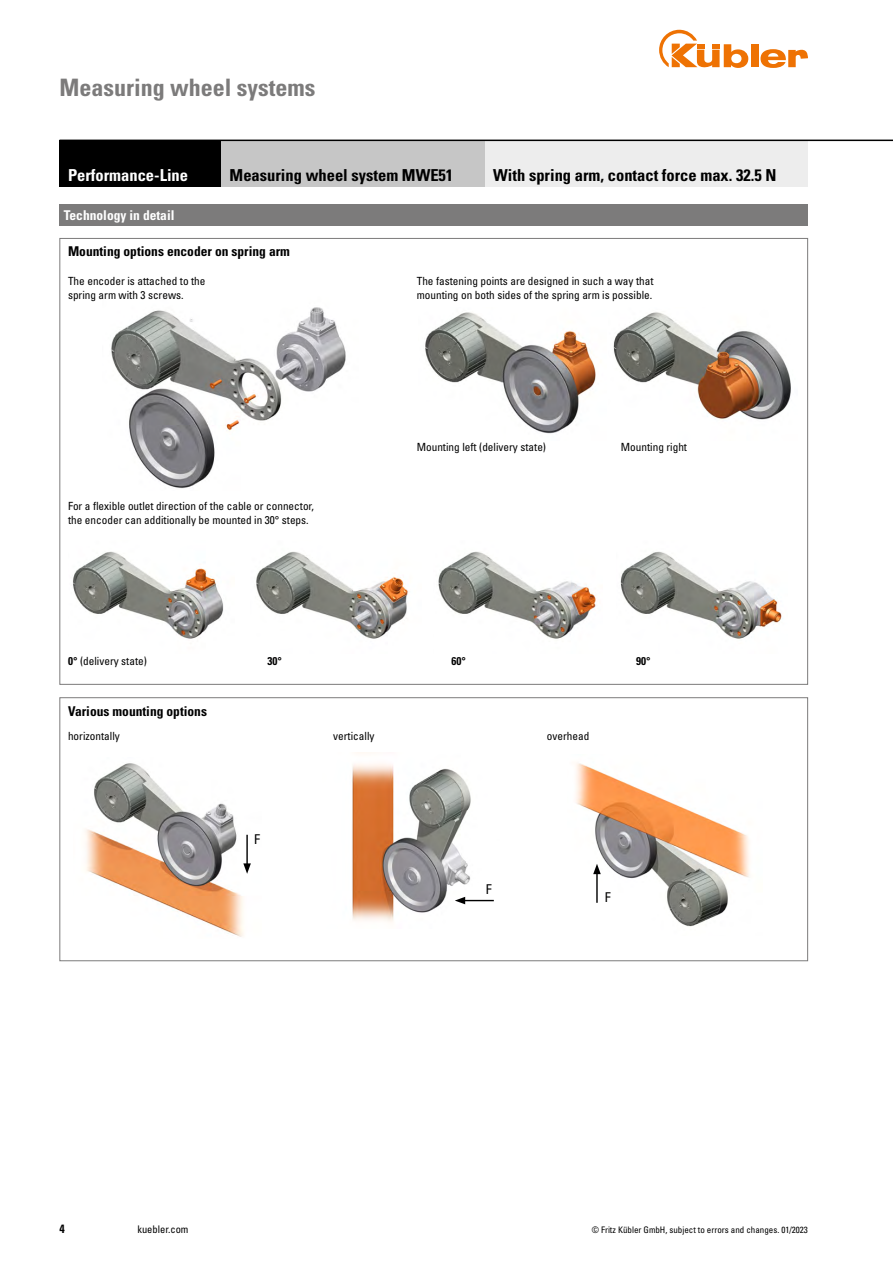
<style>
.page{position:relative;width:893px;height:1263px;background:#fff}
.page>*{position:absolute;margin:0;border:0;box-sizing:border-box;transform-origin:0 0}
.Kapitel{font:700 condensed 24px "Univers";color:#7c7b7b}
.t1{font:700 condensed 16.5px "Univers";color:#000}
.Head_weiß{font:700 condensed 16.5px "Univers";color:#fff}
.t2{font:700 condensed 13.5px "Univers LT Std";color:#000}
.Bestellschlüssel{font:700 condensed 13.5px "Univers LT Std";color:#fff}
.t3{font:condensed 13.5px "Univers LT Std";color:#000}
.t4{font:700 condensed 12px "Univers";color:#000}
.t5{font:condensed 11.25px/14.2px "Univers LT Std";color:#000}
.t6{font:700 condensed 11.25px "Univers LT Std";color:#000}
.t7{font:condensed 10.5px "Univers LT Std";color:#000}
.t8{font:condensed 9px "Univers LT Std";color:#000}
.s1{font-weight:700}
</style>
<div class="page">
<div style="left:751px;top:44px;width:7px;height:23px;background:#ee7203"></div>
<svg style="left:760px;top:49px;width:48px;height:19px"></svg>
<svg style="left:659px;top:30px;width:89px;height:38px"></svg>
<img style="left:73px;top:551px;width:151px;height:88px">
<img style="left:256px;top:551px;width:153px;height:88px">
<img style="left:438px;top:551px;width:158px;height:88px">
<img style="left:620px;top:551px;width:163px;height:88px">
<img style="left:85px;top:763px;width:163px;height:174px">
<img style="left:352px;top:764px;width:142px;height:158px">
<img style="left:576px;top:763px;width:173px;height:164px">
<hr style="left:246px;top:835px;width:2px;height:31px;background:#000">
<svg style="left:243px;top:863px;width:8px;height:11px"></svg>
<hr style="left:463px;top:900px;width:31px;height:1px;background:#000">
<svg style="left:455px;top:897px;width:10px;height:7px"></svg>
<hr style="left:596px;top:872px;width:2px;height:31px;background:#000">
<svg style="left:593px;top:864px;width:8px;height:10px"></svg>
<img style="left:111px;top:307px;width:235px;height:182px">
<img style="left:425px;top:312px;width:171px;height:122px">
<img style="left:613px;top:312px;width:178px;height:108px">
<div style="left:60px;top:697px;width:748px;height:264px;border:1px solid #7c7b7b"></div>
<div style="left:60px;top:204px;width:748px;height:21px;background:#7c7b7b"></div>
<div style="left:485px;top:140px;width:323px;height:47px;background:#ededed"></div>
<div style="left:221px;top:140px;width:264px;height:47px;background:#c6c6c6"></div>
<div style="left:60px;top:140px;width:161px;height:47px;background:#000"></div>
<hr style="left:60px;top:140px;width:833px;height:1px;background:#000">
<p class="Kapitel" style="left:60px;top:72px;width:257px">Measuring wheel systems</p>
<p class="Head_weiß" style="left:68px;top:165px;width:122px">Performance-Line</p>
<p class="t1" style="left:230px;top:165px;width:225px">Measuring wheel system MWE51</p>
<p class="t1" style="left:493px;top:165px;width:285px">With spring arm, contact force max. 32.5 N</p>
<p class="Bestellschlüssel" style="left:64px;top:207px;width:112px">Technology in detail</p>
<p class="t2" style="left:68px;top:243px;width:223px">Mounting options encoder on spring arm</p>
<p class="t5" style="left:68px;top:273px;width:139px">The encoder is attached to the</p>
<p class="t5" style="left:68px;top:287px;width:117px">spring arm with 3 screws.</p>
<p class="t5" style="left:68px;top:499px;width:248px">For a flexible outlet direction of the cable or connector, the encoder can additionally be mounted in 30° steps.</p>
<p class="t5" style="left:417px;top:273px;width:238px">The fastening points are designed in such a way that mounting on both sides of the spring arm is possible.</p>
<p class="t5" style="left:417px;top:440px;width:131px">Mounting left (delivery state)</p>
<p class="t5" style="left:621px;top:440px;width:68px">Mounting right</p>
<p class="t5" style="left:68px;top:654px;width:80px"><span class="s1">0°</span> (delivery state)</p>
<p class="t6" style="left:268px;top:654px;width:16px">30°</p>
<p class="t6" style="left:452px;top:654px;width:16px">60°</p>
<p class="t6" style="left:636px;top:654px;width:16px">90°</p>
<p class="t2" style="left:68px;top:703px;width:140px">Various mounting options</p>
<p class="t5" style="left:68px;top:728px;width:53px">horizontally</p>
<p class="t5" style="left:333px;top:728px;width:43px">vertically</p>
<p class="t5" style="left:547px;top:728px;width:44px">overhead</p>
<p class="t3" style="left:254px;top:831px;width:7px">F</p>
<p class="t4" style="left:60px;top:1221px;width:7px">4</p>
<p class="t7" style="left:137px;top:1223px;width:53px">kuebler.com</p>
<p class="t3" style="left:486px;top:881px;width:7px">F</p>
<p class="t3" style="left:605px;top:888px;width:7px">F</p>
<p class="t8" style="left:592px;top:1224px;width:218px">© Fritz Kübler GmbH, subject to errors and changes. 01/2023</p>
</div>
